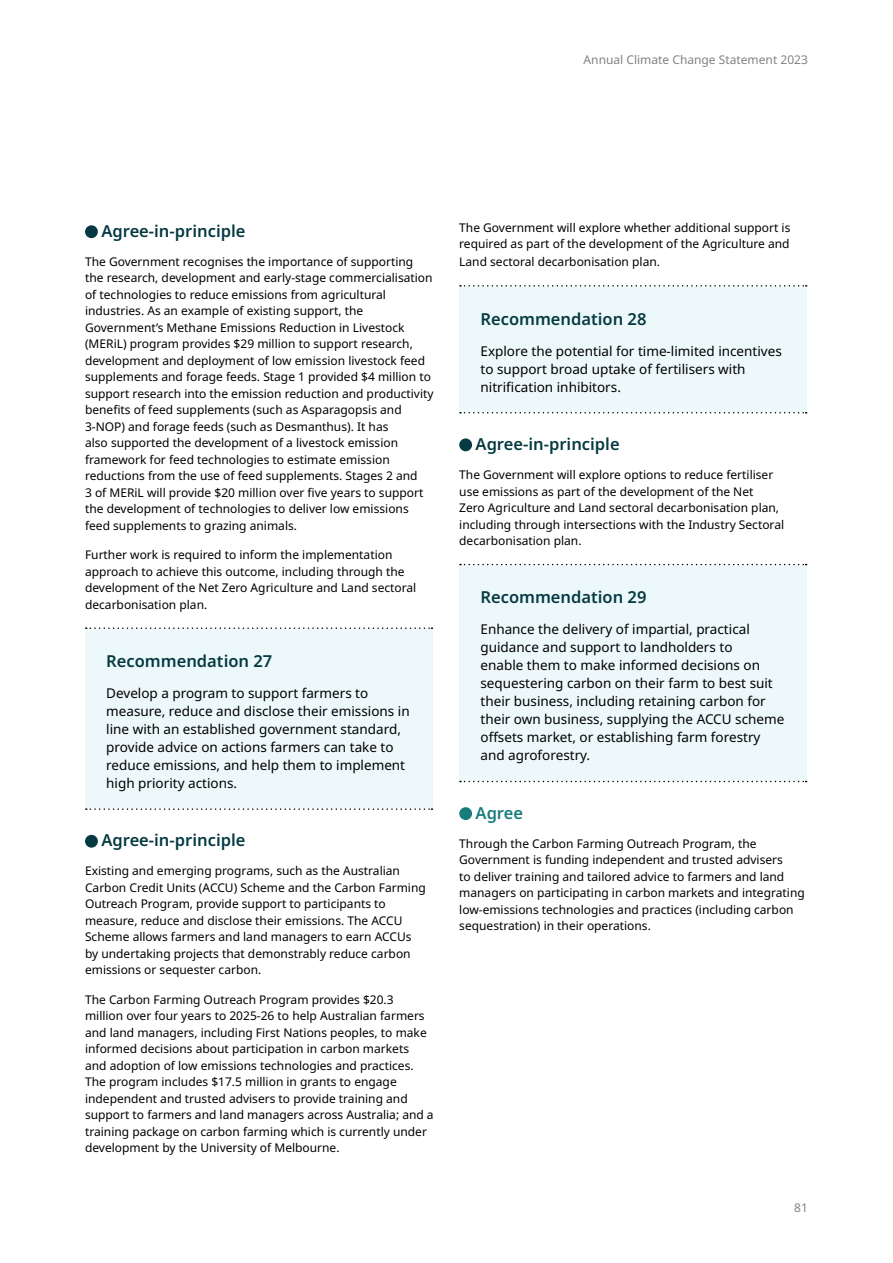
<style>
.page{position:relative;width:893px;height:1263px;background:#fff}
.page>*{position:absolute;margin:0;border:0;box-sizing:border-box;transform-origin:0 0}
.t1{font:600 16.5px "Noto Sans";color:#053a42}
.t2{font:600 16.5px "Noto Sans";color:#187c7d}
.WF_Body{font:13.5px/18px "Noto Sans";color:#000}
.WF_Body-2{font:12px/16.5px "Noto Sans";color:#000}
.t3{font:12px "Noto Sans";color:#808285}
</style>
<div class="page">
<div style="left:85px;top:225px;width:13px;height:13px;background:#053a42;border-radius:50%"></div>
<div style="left:85px;top:628px;width:347px;height:181px;background:#edf8fb"></div>
<svg style="left:86px;top:627px;width:346px;height:2px"></svg>
<svg style="left:86px;top:808px;width:346px;height:2px"></svg>
<div style="left:85px;top:835px;width:13px;height:13px;background:#053a42;border-radius:50%"></div>
<div style="left:459px;top:286px;width:347px;height:127px;background:#edf8fb"></div>
<svg style="left:460px;top:285px;width:347px;height:2px"></svg>
<svg style="left:460px;top:412px;width:347px;height:1px"></svg>
<div style="left:459px;top:438px;width:13px;height:13px;background:#053a42;border-radius:50%"></div>
<div style="left:459px;top:564px;width:347px;height:217px;background:#edf8fb"></div>
<svg style="left:460px;top:564px;width:347px;height:1px"></svg>
<svg style="left:460px;top:781px;width:347px;height:1px"></svg>
<div style="left:459px;top:807px;width:13px;height:13px;background:#187c7d;border-radius:50%"></div>
<p class="t3" style="left:584px;top:51px;width:226px">Annual Climate Change Statement 2023</p>
<h4 class="t1" style="left:101px;top:219px;width:145px">Agree-in-principle</h4>
<p class="WF_Body-2" style="left:85px;top:254px;width:350px">The Government recognises the importance of supporting the research, development and early-stage commercialisation of technologies to reduce emissions from agricultural industries. As an example of existing support, the Government’s Methane Emissions Reduction in Livestock (MERiL) program provides $29 million to support research, development and deployment of low emission livestock feed supplements and forage feeds. Stage 1 provided $4 million to support research into the emission reduction and productivity benefits of feed supplements (such as Asparagopsis and 3-NOP) and forage feeds (such as Desmanthus). It has<br>also supported the development of a livestock emission framework for feed technologies to estimate emission reductions from the use of feed supplements. Stages 2 and<br>3 of MERiL will provide $20 million over five years to support the development of technologies to deliver low emissions feed supplements to grazing animals.</p>
<p class="WF_Body-2" style="left:85px;top:547px;width:333px">Further work is required to inform the implementation approach to achieve this outcome, including through the development of the Net Zero Agriculture and Land sectoral decarbonisation plan.</p>
<h4 class="t1" style="left:106px;top:649px;width:167px">Recommendation 27</h4>
<p class="WF_Body" style="left:106px;top:684px;width:305px">Develop a program to support farmers to measure, reduce and disclose their emissions in line with an established government standard, provide advice on actions farmers can take to reduce emissions, and help them to implement high priority actions.</p>
<h4 class="t1" style="left:101px;top:828px;width:145px">Agree-in-principle</h4>
<p class="WF_Body-2" style="left:85px;top:863px;width:342px">Existing and emerging programs, such as the Australian Carbon Credit Units (ACCU) Scheme and the Carbon Farming Outreach Program, provide support to participants to measure, reduce and disclose their emissions. The ACCU Scheme allows farmers and land managers to earn ACCUs by undertaking projects that demonstrably reduce carbon emissions or sequester carbon.</p>
<p class="WF_Body-2" style="left:85px;top:991px;width:350px">The Carbon Farming Outreach Program provides $20.3 million over four years to 2025-26 to help Australian farmers and land managers, including First Nations peoples, to make informed decisions about participation in carbon markets<br>and adoption of low emissions technologies and practices.<br>The program includes $17.5 million in grants to engage independent and trusted advisers to provide training and support to farmers and land managers across Australia; and a training package on carbon farming which is currently under development by the University of Melbourne.</p>
<p class="WF_Body-2" style="left:459px;top:219px;width:333px">The Government will explore whether additional support is required as part of the development of the Agriculture and</p>
<p class="WF_Body-2" style="left:459px;top:254px;width:202px">Land sectoral decarbonisation plan.</p>
<h4 class="t1" style="left:480px;top:307px;width:167px">Recommendation 28</h4>
<p class="WF_Body" style="left:480px;top:342px;width:303px">Explore the potential for time-limited incentives to support broad uptake of fertilisers with nitrification inhibitors.</p>
<h4 class="t1" style="left:476px;top:432px;width:145px">Agree-in-principle</h4>
<p class="WF_Body-2" style="left:459px;top:467px;width:326px">The Government will explore options to reduce fertiliser use emissions as part of the development of the Net<br>Zero Agriculture and Land sectoral decarbonisation plan, including through intersections with the Industry Sectoral decarbonisation plan.</p>
<h4 class="t1" style="left:480px;top:586px;width:167px">Recommendation 29</h4>
<p class="WF_Body" style="left:480px;top:621px;width:305px">Enhance the delivery of impartial, practical guidance and support to landholders to<br>enable them to make informed decisions on sequestering carbon on their farm to best suit their business, including retaining carbon for their own business, supplying the ACCU scheme offsets market, or establishing farm forestry and agroforestry.</p>
<h4 class="t2" style="left:476px;top:801px;width:49px">Agree</h4>
<p class="WF_Body-2" style="left:459px;top:835px;width:347px">Through the Carbon Farming Outreach Program, the Government is funding independent and trusted advisers<br>to deliver training and tailored advice to farmers and land managers on participating in carbon markets and integrating low-emissions technologies and practices (including carbon sequestration) in their operations.</p>
<p class="t3" style="left:794px;top:1199px;width:15px">81</p>
</div>
